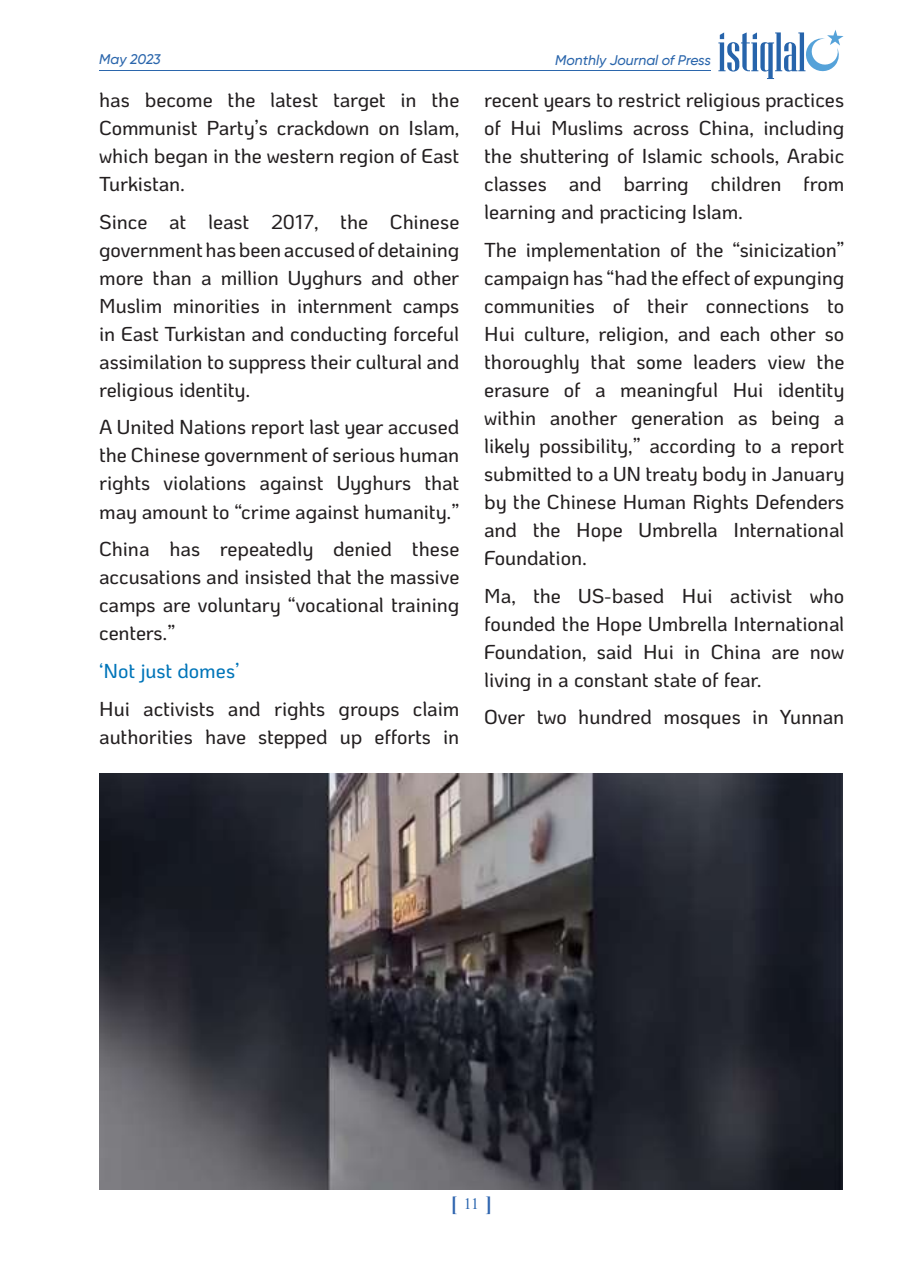
<style>
.page{position:relative;width:918px;height:1265px;background:#fff}
.page>*{position:absolute;margin:0;border:0;box-sizing:border-box;transform-origin:0 0}
.t1{font:500 20.12px/28px "Ko Ho";letter-spacing:-.005em;color:#231f20;text-align:justify}
.t2{font:500 20.12px "Ko Ho";letter-spacing:-.005em;color:#0075b9}
.t3{font:700 20.12px "Times New Roman";color:#2f65af}
.t4{font:italic 500 14px "Gilroy";color:#2b66ac}
.s1{font-weight:400;font-size:15.75px;color:#2b66af}
</style>
<div class="page">
<hr style="left:99px;top:70px;width:612px;height:1px;background:#2b66ac">
<svg style="left:718px;top:30px;width:125px;height:49px"></svg>
<img style="left:99px;top:773px;width:744px;height:416px">
<p class="t4" style="left:99px;top:51px;width:63px">May 2023</p>
<p class="t4" style="left:555px;top:51px;width:157px">Monthly Journal of Press</p>
<p class="t1" style="left:99px;top:86px;width:362px">has become the latest target in the Communist Party’s crackdown on Islam, which began in the western region of East Turkistan.</p>
<p class="t1" style="left:99px;top:208px;width:362px">Since at least 2017, the Chinese government has been accused of detaining more than a million Uyghurs and other Muslim minorities in internment camps in East Turkistan and conducting forceful assimilation to suppress their cultural and religious identity.</p>
<p class="t1" style="left:99px;top:414px;width:362px">A United Nations report last year accused the Chinese government of serious human rights violations against Uyghurs that may amount to “crime against humanity.”</p>
<p class="t1" style="left:99px;top:536px;width:362px">China has repeatedly denied these accusations and insisted that the massive camps are voluntary “vocational training centers.”</p>
<p class="t2" style="left:99px;top:655px;width:142px">‘Not just domes’</p>
<p class="t1" style="left:99px;top:695px;width:362px">Hui activists and rights groups claim authorities have stepped up efforts in</p>
<p class="t1" style="left:484px;top:86px;width:362px">recent years to restrict religious practices of Hui Muslims across China, including the shuttering of Islamic schools, Arabic classes and barring children from learning and practicing Islam.</p>
<p class="t1" style="left:484px;top:236px;width:362px">The implementation of the “sinicization” campaign has “had the effect of expunging communities of their connections to Hui culture, religion, and each other so thoroughly that some leaders view the erasure of a meaningful Hui identity within another generation as being a likely possibility,” according to a report submitted to a UN treaty body in January by the Chinese Human Rights Defenders and the Hope Umbrella International Foundation.</p>
<p class="t1" style="left:484px;top:582px;width:362px">Ma, the US-based Hui activist who founded the Hope Umbrella International Foundation, said Hui in China are now living in a constant state of fear.</p>
<p class="t1" style="left:484px;top:704px;width:362px">Over two hundred mosques in Yunnan</p>
<p class="t3" style="left:451px;top:1189px;width:43px">[ <span class="s1">11</span> ]</p>
</div>
